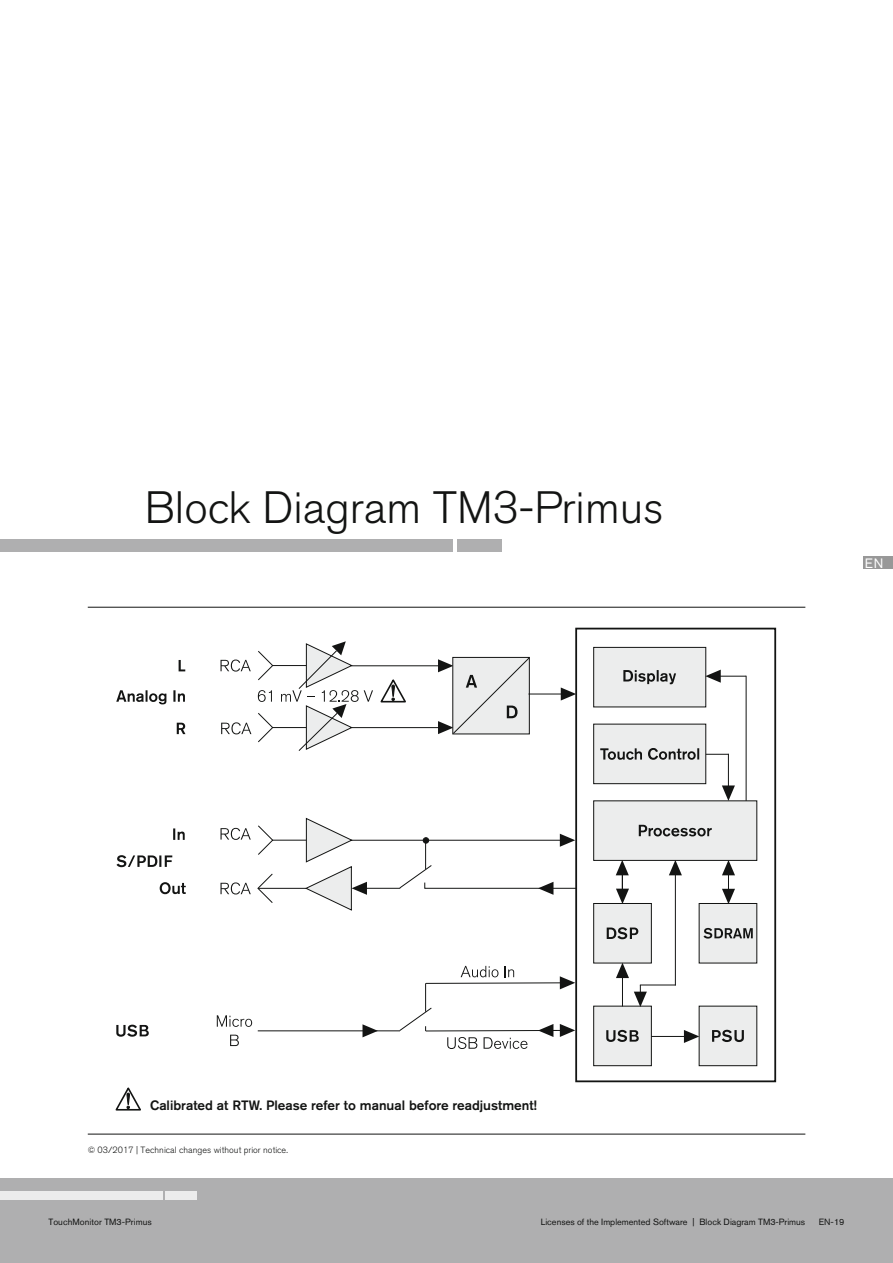
<style>
.page{position:relative;width:893px;height:1263px;background:#fff}
.page>*{position:absolute;margin:0;border:0;box-sizing:border-box;transform-origin:0 0}
.t1{font:300 45px "Akzidenz Grotesk BE";color:#131413}
.t2{font:500 13.5px "Akzidenz Grotesk BE";color:#131413}
.t3{font:13.5px "Akzidenz Grotesk BE";color:#fff}
.t4{font:9px "Akzidenz Grotesk BE";color:#131413}
.t5{font:300 9px "Akzidenz Grotesk BE";letter-spacing:.005em;color:#131413}
</style>
<div class="page">
<div style="left:0;top:1178px;width:893px;height:85px;background:#afafb0"></div>
<div style="left:165px;top:1191px;width:32px;height:9px;background:#ececec"></div>
<div style="left:0;top:1191px;width:162px;height:9px;background:#ececec"></div>
<div style="left:863px;top:557px;width:30px;height:12px;background:#989898"></div>
<svg style="left:258px;top:713px;width:16px;height:30px"></svg>
<hr style="left:272px;top:727px;width:34px;height:1px;background:#131413">
<svg style="left:258px;top:651px;width:16px;height:30px"></svg>
<hr style="left:272px;top:665px;width:34px;height:1px;background:#131413">
<svg style="left:257px;top:873px;width:17px;height:30px"></svg>
<hr style="left:259px;top:888px;width:47px;height:1px;background:#131413">
<svg style="left:258px;top:825px;width:16px;height:30px"></svg>
<hr style="left:272px;top:840px;width:34px;height:1px;background:#131413">
<div style="left:575px;top:628px;width:201px;height:454px;border:2px solid #131413"></div>
<hr style="left:351px;top:665px;width:98px;height:1px;background:#131413">
<hr style="left:351px;top:727px;width:98px;height:1px;background:#131413">
<svg style="left:438px;top:657px;width:92px;height:78px;background:#d7d8d8"></svg>
<hr style="left:528px;top:694px;width:44px;height:1px;background:#131413">
<svg style="left:561px;top:687px;width:15px;height:14px"></svg>
<hr style="left:351px;top:840px;width:220px;height:1px;background:#131413">
<svg style="left:560px;top:834px;width:15px;height:13px"></svg>
<svg style="left:423px;top:837px;width:6px;height:7px"></svg>
<hr style="left:356px;top:888px;width:44px;height:1px;background:#131413">
<svg style="left:305px;top:817px;width:62px;height:94px"></svg>
<hr style="left:640px;top:985px;width:36px;height:1px;background:#131413">
<hr style="left:746px;top:676px;width:1px;height:125px;background:#131413">
<svg style="left:706px;top:754px;width:22px;height:1px"></svg>
<svg style="left:220px;top:660px;width:31px;height:12px"></svg>
<svg style="left:221px;top:722px;width:30px;height:12px"></svg>
<svg style="left:220px;top:828px;width:31px;height:12px"></svg>
<svg style="left:220px;top:882px;width:31px;height:13px"></svg>
<svg style="left:116px;top:690px;width:69px;height:14px"></svg>
<svg style="left:179px;top:660px;width:6px;height:11px"></svg>
<svg style="left:177px;top:723px;width:8px;height:11px"></svg>
<svg style="left:117px;top:855px;width:55px;height:12px"></svg>
<svg style="left:173px;top:828px;width:12px;height:12px"></svg>
<svg style="left:160px;top:882px;width:26px;height:12px"></svg>
<div style="left:593px;top:800px;width:164px;height:61px;background:#eceded;border:1px solid #131413"></div>
<svg style="left:639px;top:825px;width:73px;height:11px"></svg>
<div style="left:593px;top:724px;width:113px;height:60px;background:#eceded;border:1px solid #131413"></div>
<svg style="left:600px;top:748px;width:99px;height:12px"></svg>
<svg style="left:258px;top:690px;width:14px;height:12px"></svg>
<svg style="left:281px;top:641px;width:92px;height:110px"></svg>
<hr style="left:543px;top:888px;width:34px;height:1px;background:#131413">
<svg style="left:398px;top:841px;width:155px;height:54px"></svg>
<hr style="left:258px;top:1030px;width:115px;height:1px;background:#131413">
<svg style="left:217px;top:1015px;width:35px;height:12px"></svg>
<svg style="left:230px;top:1035px;width:9px;height:11px"></svg>
<svg style="left:116px;top:1025px;width:33px;height:12px"></svg>
<div style="left:699px;top:903px;width:58px;height:61px;background:#eceded"></div>
<svg style="left:703px;top:928px;width:50px;height:11px"></svg>
<div style="left:593px;top:903px;width:59px;height:61px;background:#eceded;border:1px solid #131413"></div>
<svg style="left:607px;top:927px;width:31px;height:12px"></svg>
<div style="left:593px;top:647px;width:113px;height:60px;background:#eceded;border:1px solid #131413"></div>
<svg style="left:623px;top:670px;width:53px;height:14px"></svg>
<div style="left:699px;top:1006px;width:58px;height:60px;background:#eceded"></div>
<svg style="left:712px;top:1030px;width:32px;height:12px"></svg>
<div style="left:593px;top:1006px;width:59px;height:60px;background:#eceded;border:1px solid #131413"></div>
<svg style="left:606px;top:1030px;width:33px;height:12px"></svg>
<hr style="left:651px;top:1036px;width:44px;height:1px;background:#131413">
<svg style="left:684px;top:1030px;width:15px;height:13px"></svg>
<hr style="left:622px;top:967px;width:1px;height:39px;background:#131413">
<svg style="left:616px;top:963px;width:13px;height:15px"></svg>
<svg style="left:616px;top:860px;width:13px;height:44px"></svg>
<svg style="left:722px;top:860px;width:13px;height:44px"></svg>
<svg style="left:634px;top:985px;width:13px;height:22px"></svg>
<hr style="left:675px;top:865px;width:1px;height:120px;background:#131413">
<svg style="left:669px;top:860px;width:13px;height:15px"></svg>
<hr style="left:710px;top:676px;width:36px;height:1px;background:#131413">
<svg style="left:705px;top:670px;width:16px;height:13px"></svg>
<hr style="left:728px;top:754px;width:1px;height:42px;background:#131413">
<svg style="left:722px;top:785px;width:13px;height:16px"></svg>
<svg style="left:362px;top:966px;width:213px;height:83px"></svg>
<hr style="left:88px;top:1134px;width:717px;height:1px;background:#131413">
<hr style="left:88px;top:607px;width:717px;height:1px;background:#131413">
<div style="left:457px;top:539px;width:44px;height:13px;background:#afafb0"></div>
<div style="left:0;top:539px;width:453px;height:13px;background:#afafb0"></div>
<svg style="left:381px;top:680px;width:25px;height:23px"></svg>
<svg style="left:116px;top:1088px;width:25px;height:23px"></svg>
<h1 class="t1" style="left:145px;top:491px;width:520px">Block Diagram TM3-Primus</h1>
<h2 class="t3" style="left:865px;top:558px;width:20px">EN</h2>
<h2 class="t2" style="left:150px;top:1101px;width:388px">Calibrated at RTW. Please refer to manual before readjustment!</h2>
<p class="t5" style="left:88px;top:1146px;width:202px">© 03/2017 | Technical changes without prior notice.</p>
<p class="t4" style="left:48px;top:1219px;width:105px">TouchMonitor TM3-Primus</p>
<p class="t4" style="left:541px;top:1219px;width:266px">Licenses of the Implemented Software | Block Diagram TM3-Primus</p>
<p class="t4" style="left:819px;top:1219px;width:27px">EN-19</p>
</div>
